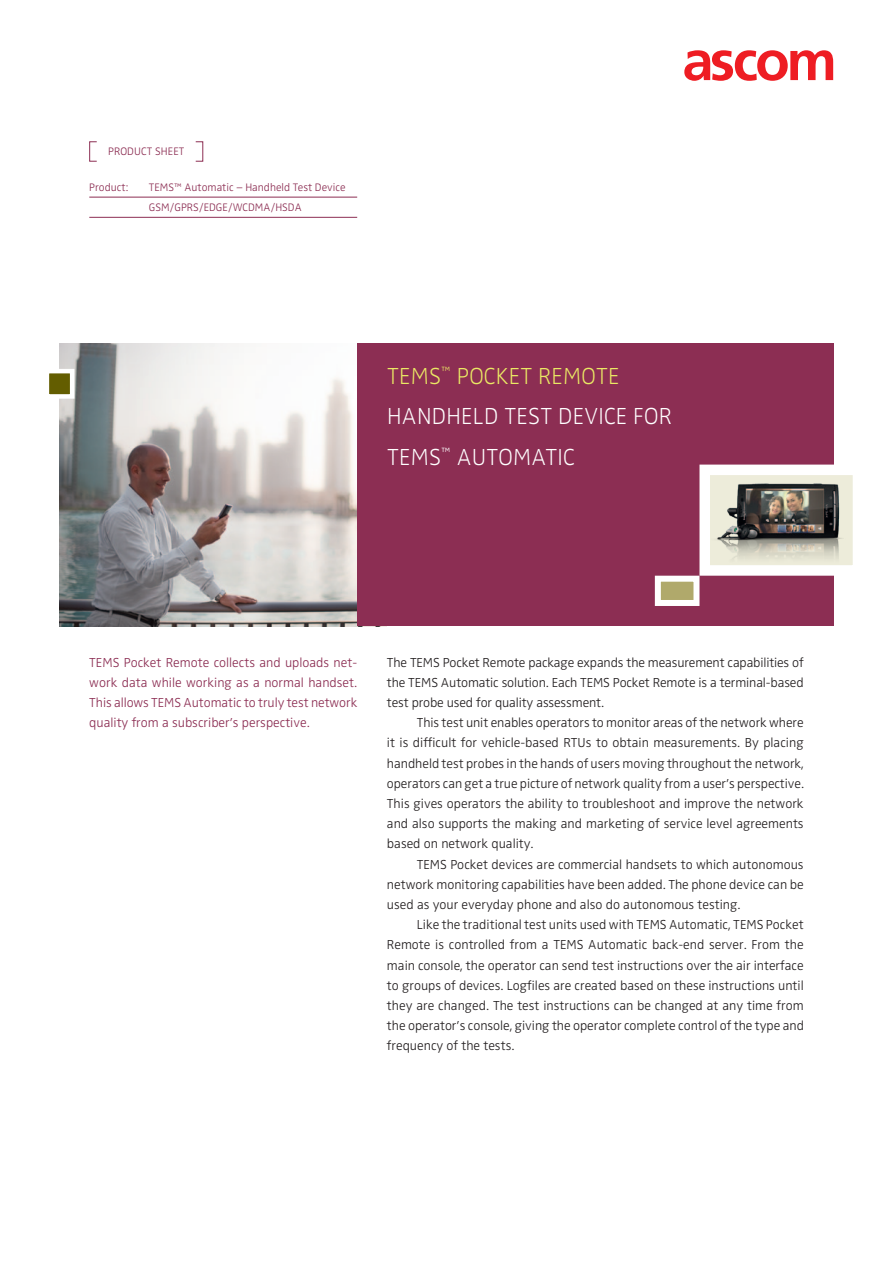
<style>
.page{position:relative;width:893px;height:1263px;background:#fff}
.page>*{position:absolute;margin:0;border:0;box-sizing:border-box;transform-origin:0 0}
._1__Title_Product_Sh{font:200 24px/40.3px "Ascom Zwo";letter-spacing:.01em;color:#fff}
._3_Body_Text{font:300 13.5px/20.2px "Ascom Zwo";color:#231f20;text-align:justify}
._3_Body_Text-2{font:300 13.5px/20.2px "Ascom Zwo";color:#8c2e53;text-align:justify}
._5_Tabular_List{font:300 11.25px "Ascom Zwo";color:#8c2e53}
._6_Address{font:300 11.25px "Ascom Zwo";letter-spacing:.01em;color:#8c2e53}
.s1{color:#eae964}
</style>
<div class="page">
<svg style="left:684px;top:50px;width:149px;height:31px"></svg>
<img style="left:60px;top:343px;width:297px;height:283px">
<div style="left:357px;top:343px;width:476px;height:283px;background:#8c2e53"></div>
<hr style="left:89px;top:197px;width:268px;height:1px;background:#8c2e53">
<hr style="left:89px;top:217px;width:268px;height:1px;background:#8c2e53">
<div style="left:89px;top:141px;width:8px;height:21px;border:1px solid #8c2e53"></div>
<div style="left:195px;top:141px;width:8px;height:21px;border:1px solid #8c2e53"></div>
<div style="left:705px;top:470px;width:153px;height:100px;background:#edecda"></div>
<img style="left:717px;top:483px;width:125px;height:76px">
<div style="left:699px;top:465px;width:164px;height:111px;border:10px solid #fff"></div>
<div style="left:655px;top:576px;width:44px;height:30px;background:#b0a96b;border:6px solid #fff"></div>
<div style="left:45px;top:369px;width:29px;height:30px;background:#635d00;border:4px solid #fff"></div>
<p class="_6_Address" style="left:108px;top:145px;width:78px">PRODUCT SHEET</p>
<p class="_5_Tabular_List" style="left:89px;top:180px;width:40px">Product:</p>
<p class="_5_Tabular_List" style="left:149px;top:180px;width:198px">TEMS™ Automatic – Handheld Test Device</p>
<p class="_5_Tabular_List" style="left:149px;top:201px;width:154px">GSM/GPRS/EDGE/WCDMA/HSDA</p>
<p class="_1__Title_Product_Sh" style="left:387px;top:356px;width:286px"><span class="s1">TEMS</span><sup>™</sup> <span class="s1">POCKET REMOTE<br></span>HANDHELD TEST DEVICE FOR<br>TEMS<sup>™</sup> AUTOMATIC</p>
<p class="_3_Body_Text-2" style="left:89px;top:652px;width:270px">TEMS Pocket Remote collects and uploads net&shy;work data while working as a normal handset.<br>This allows TEMS Automatic to truly test network quality from a subscriber’s perspective.</p>
<p class="_3_Body_Text" style="left:387px;top:652px;width:418px">The TEMS Pocket Remote package expands the measurement capabilities of the TEMS Automatic solution. Each TEMS Pocket Remote is a terminal-based test probe used for quality assessment.</p>
<p class="_3_Body_Text" style="left:387px;top:713px;width:418px;text-indent:30px">This test unit enables operators to monitor areas of the network where it is difficult for vehicle-based RTUs to obtain measurements. By placing handheld test probes in the hands of users moving throughout the network, operators can get a true picture of network quality from a user’s perspective.<br>This gives operators the ability to troubleshoot and improve the network and also supports the making and marketing of service level agreements based on network quality.</p>
<p class="_3_Body_Text" style="left:387px;top:854px;width:418px;text-indent:30px">TEMS Pocket devices are commercial handsets to which autonomous network monitoring capabilities have been added. The phone device can be used as your everyday phone and also do autonomous testing.</p>
<p class="_3_Body_Text" style="left:387px;top:914px;width:419px;text-indent:30px">Like the traditional test units used with TEMS Automatic, TEMS Pocket Remote is controlled from a TEMS Automatic back-end server. From the main console, the operator can send test instructions over the air interface to groups of devices. Logfiles are created based on these instructions until they are changed. The test instructions can be changed at any time from the operator’s console, giving the operator complete control of the type and frequency of the tests.</p>
</div>
